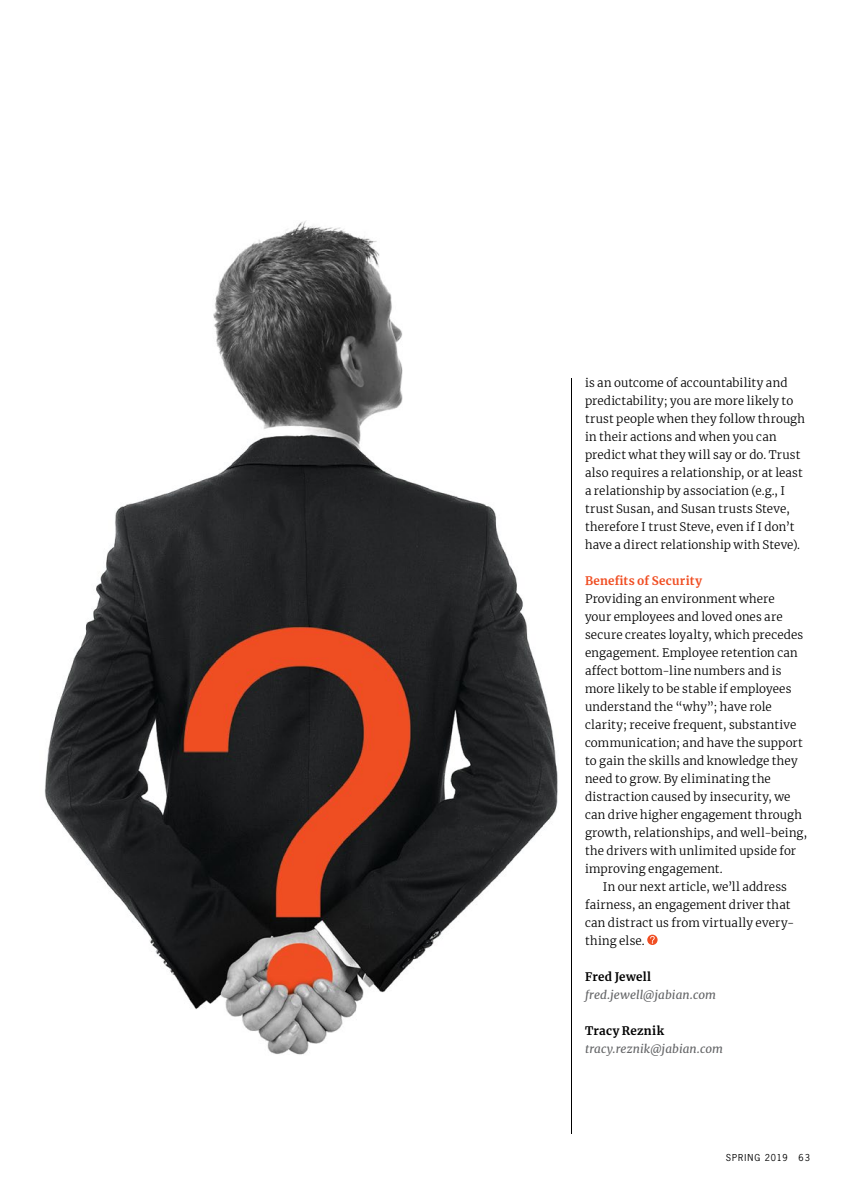
<style>
.page{position:relative;width:864px;height:1188px;background:#fff}
.page>*{position:absolute;margin:0;border:0;box-sizing:border-box;transform-origin:0 0}
.t1{font:300 11.7px/18px "Merriweather";letter-spacing:.01em;color:#000}
.t2{font:italic 11.7px "Merriweather";letter-spacing:.01em;color:#636466}
.t3{font:700 11.7px "Merriweather";letter-spacing:.03em;color:#000}
.t4{font:700 11.7px "Merriweather";letter-spacing:.02em;color:#f04e23}
.t5{font:9px "News Gothic Std";letter-spacing:.125em;color:#000}
</style>
<div class="page">
<img style="left:44px;top:220px;width:514px;height:835px">
<div style="left:647px;top:935px;width:11px;height:10px;background:#f04e23;border-radius:50%"></div>
<svg style="left:650px;top:936px;width:5px;height:8px"></svg>
<hr style="left:571px;top:378px;width:1px;height:756px;background:#000">
<p class="t1" style="left:585px;top:373px;width:222px">is an outcome of accountability and predictability; you are more likely to trust people when they follow through in their actions and when you can predict what they will say or do. Trust also requires a relationship, or at least a relationship by association (e.g., I trust Susan, and Susan trusts Steve, therefore I trust Steve, even if I don’t have a direct relationship with Steve).</p>
<p class="t4" style="left:585px;top:573px;width:119px">Benefits of Security</p>
<p class="t1" style="left:585px;top:589px;width:191px">Providing an environment where</p>
<p class="t1" style="left:585px;top:607px;width:199px">your employees and loved ones are</p>
<p class="t1" style="left:585px;top:625px;width:220px">secure creates loyalty, which precedes</p>
<p class="t1" style="left:585px;top:643px;width:214px">engagement. Employee retention can</p>
<p class="t1" style="left:585px;top:661px;width:198px">affect bottom-line numbers and is</p>
<p class="t1" style="left:585px;top:679px;width:208px">more likely to be stable if employees</p>
<p class="t1" style="left:585px;top:697px;width:188px">understand the “why”; have role</p>
<p class="t1" style="left:585px;top:715px;width:213px">clarity; receive frequent, substantive</p>
<p class="t1" style="left:585px;top:733px;width:219px">communication; and have the support</p>
<p class="t1" style="left:585px;top:751px;width:214px">to gain the skills and knowledge they</p>
<p class="t1" style="left:585px;top:769px;width:187px">need to grow. By eliminating the</p>
<p class="t1" style="left:585px;top:787px;width:207px">distraction caused by insecurity, we</p>
<p class="t1" style="left:585px;top:805px;width:219px">can drive higher engagement through</p>
<p class="t1" style="left:585px;top:823px;width:224px">growth, relationships, and well-being,</p>
<p class="t1" style="left:585px;top:841px;width:213px">the drivers with unlimited upside for</p>
<p class="t1" style="left:585px;top:859px;width:139px">improving engagement.</p>
<p class="t1" style="left:603px;top:877px;width:186px">In our next article, we’ll address</p>
<p class="t1" style="left:585px;top:895px;width:207px">fairness, an engagement driver that</p>
<p class="t1" style="left:585px;top:913px;width:211px">can distract us from virtually every-</p>
<p class="t1" style="left:585px;top:931px;width:61px">thing else.</p>
<p class="t3" style="left:585px;top:969px;width:68px">Fred Jewell</p>
<p class="t2" style="left:585px;top:987px;width:133px">fred.jewell@jabian.com</p>
<p class="t3" style="left:585px;top:1023px;width:80px">Tracy Reznik</p>
<p class="t2" style="left:585px;top:1041px;width:140px">tracy.reznik@jabian.com</p>
<p class="t5" style="left:726px;top:1152px;width:86px">SPRING 2019 63</p>
</div>
